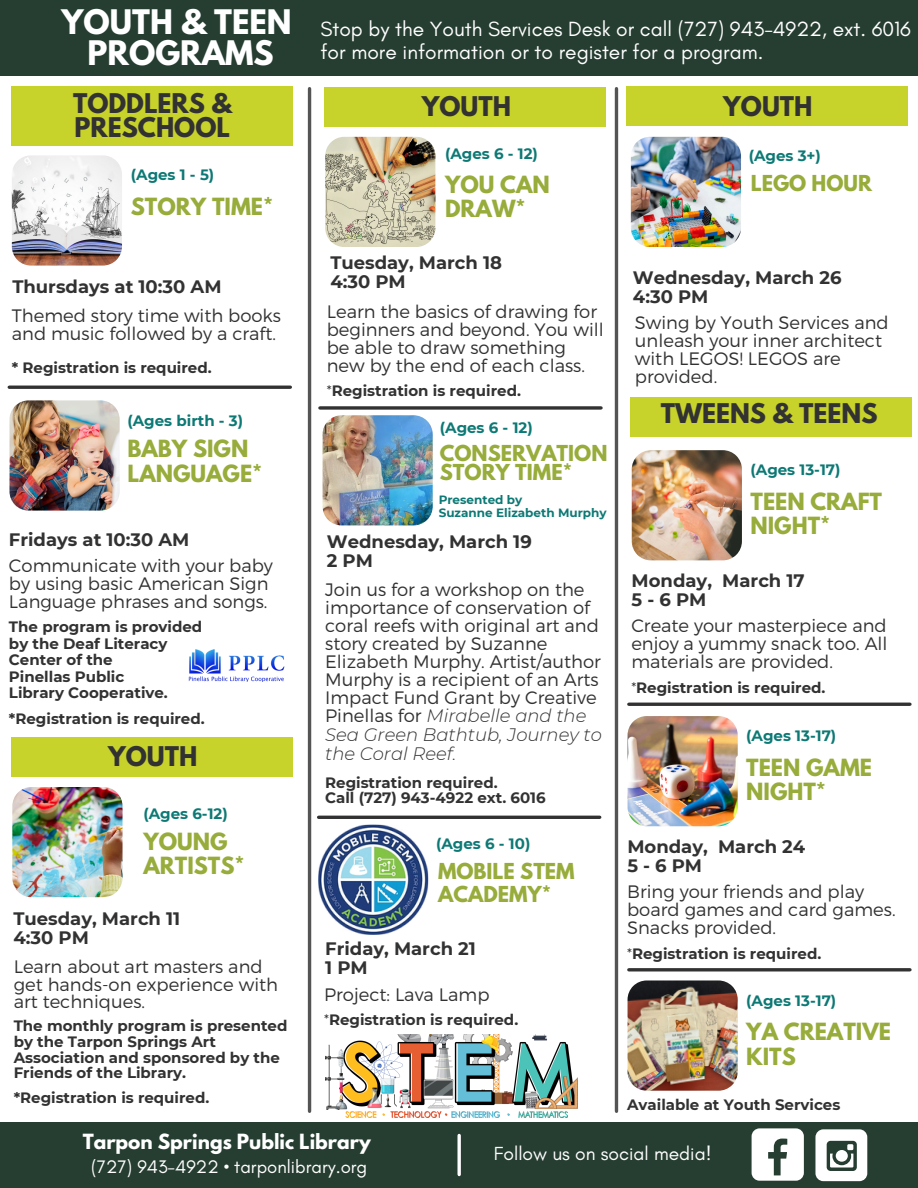
<style>
.page{position:relative;width:918px;height:1188px;background:#fff}
.page>*{position:absolute;margin:0;border:0;box-sizing:border-box;transform-origin:0 0}
.t1{font:700 30px/31.5px "League Spartan";color:#fff;text-align:center}
.t2{font:700 24px/23.7px "League Spartan";color:#323232}
.t3{font:21px/22.5px "Glacial Indifference";color:#fff}
.t4{font:700 21px/24.8px "League Spartan";color:#97ac3a}
.t5{font:700 19.5px/22.5px "League Spartan";color:#97ac3a}
.t6{font:19.35px "Glacial Indifference";color:#fff}
.t7{font:18.6px/23.7px "Glacial Indifference";color:#fff;text-align:center}
.t8{font:300 18px/18px "Montserrat";color:#323232}
.t9{font:700 18px/19.2px "Montserrat";color:#323232}
.t10{font:700 15px/15.8px "Montserrat";color:#323232}
.t11{font:700 15px "Montserrat";color:#0d7975}
.t12{font:700 12px "Montserrat";color:#0d7975}
.s1{font-weight:300}
.s2{font-style:italic}
.s3{font-family:"League Spartan";font-weight:700}
</style>
<div class="page">
<div style="left:0;top:0;width:918px;height:75px;background:#263d31"></div>
<div style="left:11px;top:86px;width:281px;height:60px;background:#c7d22b"></div>
<div style="left:0;top:1122px;width:918px;height:66px;background:#263d31"></div>
<svg style="left:457px;top:1135px;width:4px;height:40px"></svg>
<div style="left:752px;top:1128px;width:51px;height:52px;background:#fff;border-radius:8px"></div>
<svg style="left:768px;top:1139px;width:19px;height:36px"></svg>
<div style="left:815px;top:1129px;width:52px;height:52px;background:#fff;border-radius:8px"></div>
<svg style="left:827px;top:1141px;width:30px;height:30px"></svg>
<hr style="left:9px;top:386px;width:281px;height:3px;background:#323232">
<img style="left:12px;top:155px;width:110px;height:111px">
<hr style="left:615px;top:89px;width:3px;height:1022px;background:#545454">
<hr style="left:308px;top:89px;width:3px;height:1022px;background:#545454">
<img style="left:325px;top:137px;width:110px;height:110px">
<img style="left:9px;top:400px;width:111px;height:111px">
<div style="left:325px;top:87px;width:281px;height:40px;background:#c7d22b"></div>
<img style="left:628px;top:716px;width:110px;height:110px">
<img style="left:12px;top:787px;width:111px;height:110px">
<svg style="left:320px;top:406px;width:281px;height:4px"></svg>
<div style="left:11px;top:737px;width:281px;height:40px;background:#c7d22b"></div>
<hr style="left:629px;top:703px;width:281px;height:3px;background:#323232">
<div style="left:626px;top:86px;width:282px;height:40px;background:#c7d22b"></div>
<img style="left:632px;top:450px;width:110px;height:110px">
<div style="left:631px;top:397px;width:281px;height:40px;background:#c7d22b"></div>
<img style="left:323px;top:415px;width:110px;height:110px">
<hr style="left:319px;top:816px;width:281px;height:3px;background:#323232">
<img style="left:631px;top:137px;width:110px;height:110px">
<hr style="left:629px;top:968px;width:281px;height:3px;background:#323232">
<img style="left:628px;top:980px;width:110px;height:111px">
<img style="left:325px;top:1034px;width:252px;height:83px">
<img style="left:188px;top:649px;width:97px;height:32px">
<img style="left:318px;top:825px;width:110px;height:110px">
<h5 class="t1" style="left:62px;top:10px;width:232px">YOUTH &amp; TEEN<br>PROGRAMS</h5>
<h4 class="t2" style="left:73px;top:95px;width:160px">TODDLERS &amp;<br>PRESCHOOL</h4>
<p class="t11" style="left:131px;top:165px;width:85px">(Ages 1 - 5)</p>
<h2 class="t4" style="left:131px;top:197px;width:144px">STORY TIME*</h2>
<p class="t9" style="left:12px;top:277px;width:211px">Thursdays at 10:30 AM</p>
<p class="t8" style="left:12px;top:306px;width:271px">Themed story time with books and music followed by a craft.</p>
<p class="t10" style="left:12px;top:360px;width:201px">* Registration is required.</p>
<h6 class="t11" style="left:127px;top:411px;width:117px">(Ages birth - 3)</h6>
<p class="t4" style="left:127px;top:439px;width:136px">BABY SIGN<br>LANGUAGE*</p>
<p class="t9" style="left:9px;top:530px;width:182px">Fridays at 10:30 AM</p>
<h3 class="t8" style="left:9px;top:555px;width:266px">Communicate with your baby by using basic American Sign<br>Language phrases and songs.</h3>
<h5 class="t10" style="left:9px;top:619px;width:195px">The program is provided</h5>
<p class="t10" style="left:9px;top:636px;width:160px">by the Deaf Literacy</p>
<p class="t10" style="left:9px;top:652px;width:105px">Center of the</p>
<h3 class="t10" style="left:9px;top:669px;width:117px">Pinellas Public</h3>
<h5 class="t10" style="left:9px;top:685px;width:160px">Library Cooperative.</h5>
<h6 class="t10" style="left:9px;top:711px;width:197px">*Registration is required.</h6>
<p class="t2" style="left:108px;top:748px;width:91px">YOUTH</p>
<p class="t11" style="left:143px;top:805px;width:86px">(Ages 6-12)</p>
<p class="t4" style="left:143px;top:832px;width:103px">YOUNG<br>ARTISTS*</p>
<p class="t9" style="left:13px;top:909px;width:168px">Tuesday, March 11<br>4:30 PM</p>
<p class="t8" style="left:14px;top:958px;width:266px;line-height:17.2px">Learn about art masters and get hands-on experience with art techniques.</p>
<p class="t10" style="left:14px;top:1018px;width:275px">The monthly program is presented by the Tarpon Springs Art<br>Association and sponsored by the<br>Friends of the Library.</p>
<p class="t10" style="left:14px;top:1090px;width:197px">*Registration is required.</p>
<h3 class="t3" style="left:320px;top:18px;width:592px">Stop by the Youth Services Desk or call (727) 943-4922, ext. 6016 for more information or to register for a program.</h3>
<p class="t2" style="left:422px;top:98px;width:91px">YOUTH</p>
<p class="t11" style="left:445px;top:144px;width:94px">(Ages 6 - 12)</p>
<h2 class="t4" style="left:445px;top:175px;width:106px">YOU CAN<br>DRAW*</h2>
<p class="t9" style="left:330px;top:253px;width:173px">Tuesday, March 18<br>4:30 PM</p>
<h5 class="t8" style="left:327px;top:302px;width:279px">Learn the basics of drawing for beginners and beyond. You will be able to draw something new by the end of each class.</h5>
<h6 class="t10" style="left:327px;top:383px;width:196px"><span class="s1">*</span>Registration is required.</h6>
<h3 class="t11" style="left:440px;top:418px;width:94px">(Ages 6 - 12)</h3>
<p class="t5" style="left:440px;top:446px;width:169px;line-height:19.2px">CONSERVATION<br>STORY TIME*</p>
<h5 class="t12" style="left:439px;top:493px;width:85px">Presented by</h5>
<h6 class="t12" style="left:439px;top:506px;width:169px">Suzanne Elizabeth Murphy</h6>
<p class="t9" style="left:327px;top:531px;width:206px">Wednesday, March 19<br>2 PM</p>
<p class="t8" style="left:325px;top:580px;width:278px">Join us for a workshop on the importance of conservation of coral reefs with original art and story created by Suzanne<br>Elizabeth Murphy. Artist/author<br>Murphy is a recipient of an Arts<br>Impact Fund Grant by Creative<br>Pinellas for <span class="s2">Mirabelle and the<br>Sea Green Bathtub, Journey to the Coral Reef.</span></p>
<p class="t10" style="left:325px;top:775px;width:174px">Registration required.</p>
<p class="t10" style="left:325px;top:790px;width:222px">Call (727) 943-4922 ext. 6016</p>
<h3 class="t11" style="left:436px;top:834px;width:96px">(Ages 6 - 10)</h3>
<p class="t5" style="left:438px;top:863px;width:138px">MOBILE STEM<br>ACADEMY*</p>
<p class="t9" style="left:325px;top:939px;width:152px">Friday, March 21<br>1 PM</p>
<p class="t8" style="left:324px;top:985px;width:167px">Project: Lava Lamp</p>
<p class="t10" style="left:324px;top:1011px;width:196px"><span class="s1">*</span>Registration is required.</p>
<p class="t2" style="left:723px;top:97px;width:91px">YOUTH</p>
<p class="t11" style="left:749px;top:146px;width:74px">(Ages 3+)</p>
<p class="t5" style="left:751px;top:175px;width:123px">LEGO HOUR</p>
<h2 class="t9" style="left:633px;top:268px;width:210px">Wednesday, March 26<br>4:30 PM</h2>
<p class="t8" style="left:635px;top:313px;width:255px">Swing by Youth Services and unleash your inner architect with LEGOS! LEGOS are provided.</p>
<h5 class="t2" style="left:661px;top:404px;width:218px">TWEENS &amp; TEENS</h5>
<h3 class="t11" style="left:750px;top:461px;width:92px">(Ages 13-17)</h3>
<p class="t4" style="left:750px;top:491px;width:133px">TEEN CRAFT<br>NIGHT*</p>
<p class="t9" style="left:632px;top:571px;width:175px">Monday, March 17<br>5-6PM</p>
<h5 class="t8" style="left:631px;top:616px;width:258px;text-align:justify">Create your masterpiece and enjoy a yummy snack too. All materials are provided.</h5>
<h6 class="t10" style="left:631px;top:680px;width:196px"><span class="s1">*</span>Registration is required.</h6>
<p class="t11" style="left:746px;top:727px;width:92px">(Ages 13-17)</p>
<h3 class="t4" style="left:746px;top:757px;width:127px">TEEN GAME<br>NIGHT*</h3>
<p class="t9" style="left:627px;top:837px;width:179px">Monday, March 24<br>5-6PM</p>
<h5 class="t8" style="left:627px;top:882px;width:270px">Bring your friends and play board games and card games.<br>Snacks provided.</h5>
<h6 class="t10" style="left:627px;top:945px;width:196px"><span class="s1">*</span>Registration is required.</h6>
<p class="t11" style="left:746px;top:991px;width:92px">(Ages 13-17)</p>
<h3 class="t4" style="left:746px;top:1022px;width:146px">YA CREATIVE<br>KITS</h3>
<h5 class="t10" style="left:627px;top:1097px;width:215px">Available at Youth Services</h5>
<h6 class="t7" style="left:83px;top:1131px;width:290px"><span class="s3">Tarpon Springs Public Library </span>(727) 943-4922 • tarponlibrary.org</h6>
<h2 class="t6" style="left:494px;top:1142px;width:219px">Follow us on social media!</h2>
</div>
